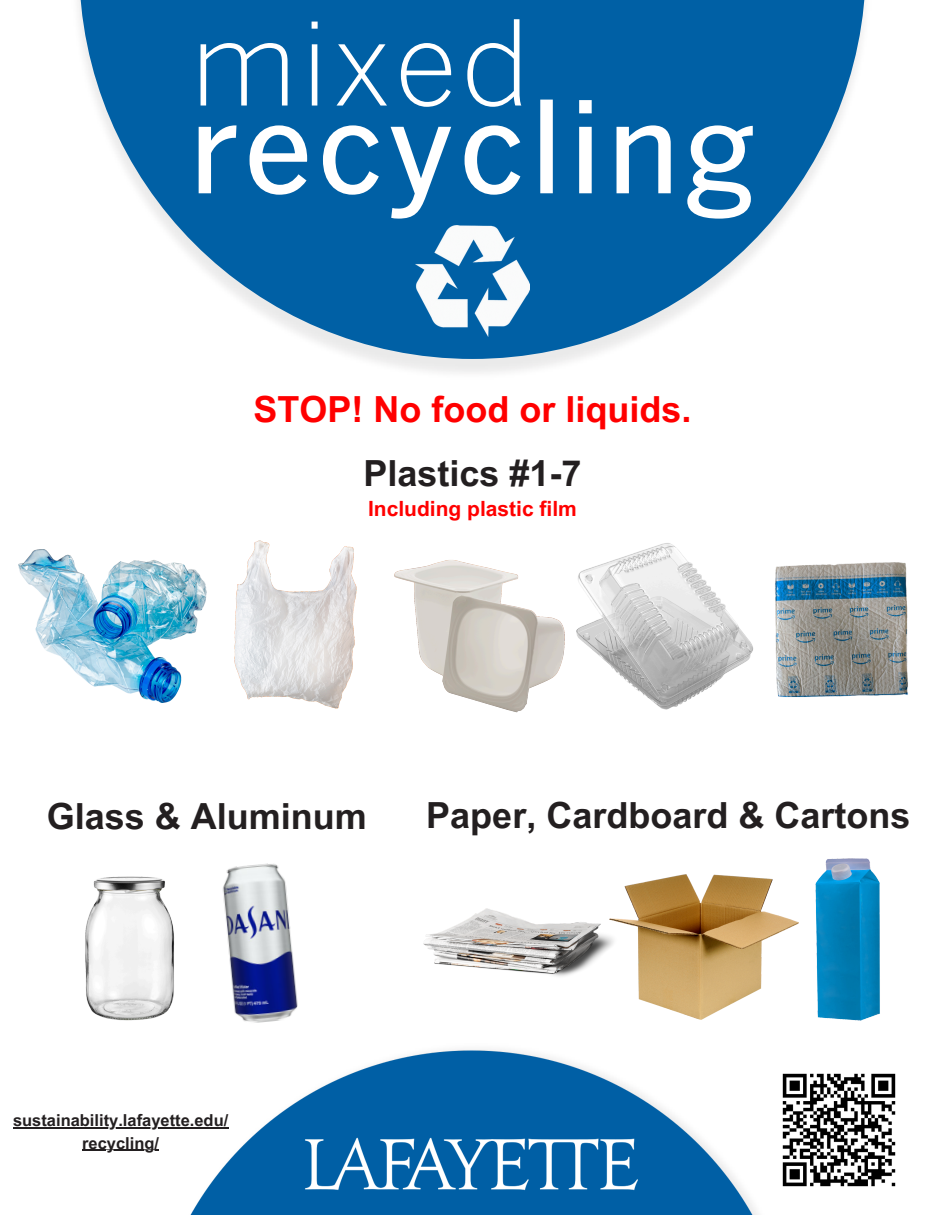
<style>
.page{position:relative;width:945px;height:1215px;background:#fff}
.page>*{position:absolute;margin:0;border:0;box-sizing:border-box;transform-origin:0 0}
.t1{font:700 36px "Arial MT Pro";color:#231f20}
.t2{font:700 36px "Arial MT Pro";color:#f00}
.t3{font:700 21px "Arial MT Pro";color:#f00}
.t4{font:700 16.5px "Arial MT Pro";color:#231f20}
</style>
<div class="page">
<svg style="left:79px;top:0;width:787px;height:359px;fill:#0060a5"></svg>
<svg style="left:199px;top:100px;width:554px;height:119px;fill:#0060a5"></svg>
<svg style="left:201px;top:19px;width:320px;height:88px;background:#2879b3"></svg>
<img style="left:416px;top:226px;width:113px;height:110px">
<img style="left:162px;top:1049px;width:596px;height:166px">
<img style="left:19px;top:549px;width:188px;height:153px">
<img style="left:234px;top:540px;width:123px;height:169px">
<img style="left:424px;top:908px;width:185px;height:69px">
<img style="left:85px;top:863px;width:213px;height:160px">
<img style="left:394px;top:560px;width:103px;height:147px">
<img style="left:497px;top:543px;width:256px;height:170px">
<img style="left:609px;top:881px;width:41px;height:122px">
<img style="left:650px;top:858px;width:230px;height:163px">
<img style="left:782px;top:1073px;width:114px;height:114px">
<hr style="left:13px;top:1127px;width:215px;height:1px;background:#231f20">
<hr style="left:82px;top:1150px;width:77px;height:1px;background:#231f20">
<img style="left:775px;top:562px;width:133px;height:135px">
<p class="t2" style="left:254px;top:395px;width:439px">STOP! No food or liquids.</p>
<p class="t1" style="left:363px;top:460px;width:220px">Plastics #1-7</p>
<p class="t3" style="left:368px;top:500px;width:210px">Including plastic film</p>
<h1 class="t1" style="left:47px;top:802px;width:322px">Glass &amp; Aluminum</h1>
<h1 class="t1" style="left:426px;top:802px;width:486px">Paper, Cardboard &amp; Cartons</h1>
<p class="t4" style="left:13px;top:1114px;width:217px">sustainability.lafayette.edu/</p>
<p class="t4" style="left:82px;top:1137px;width:78px">recycling/</p>
</div>
